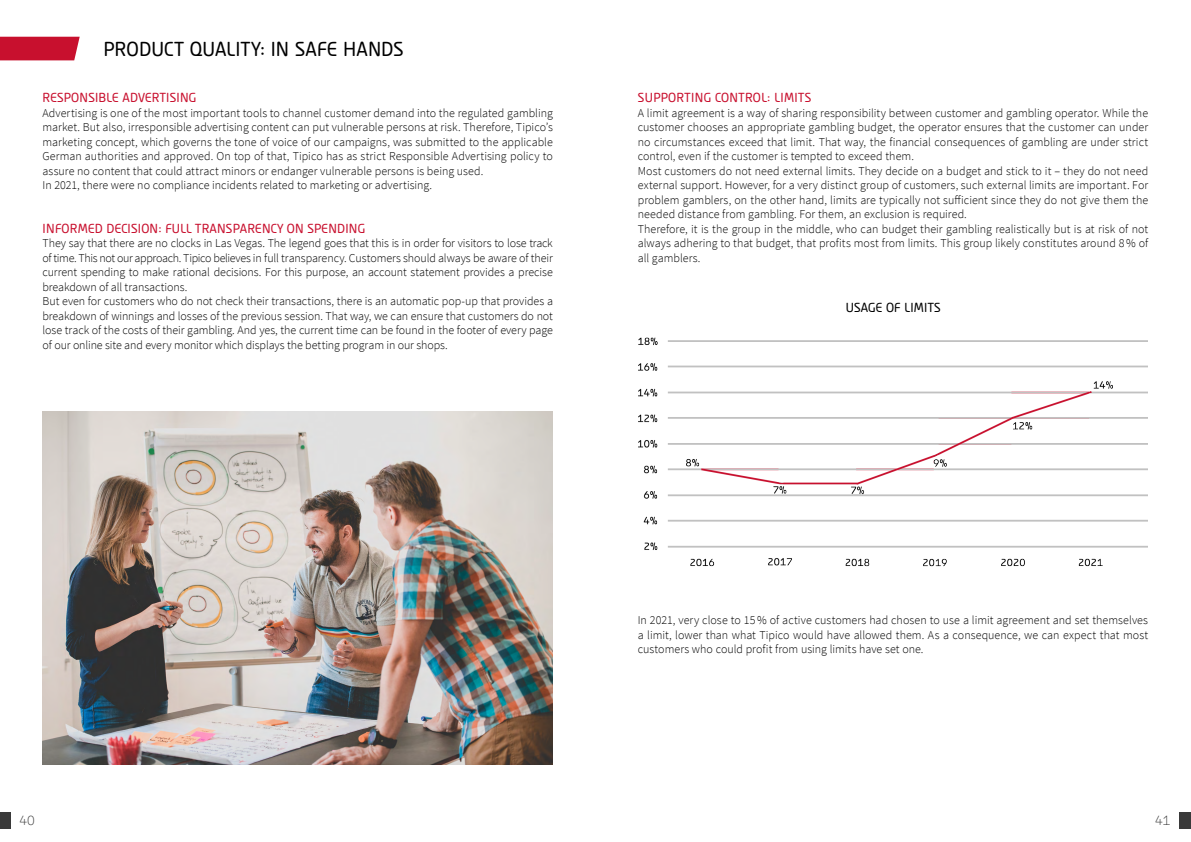
<style>
.page{position:relative;width:1191px;height:842px;background:#fff}
.page>*{position:absolute;margin:0;border:0;box-sizing:border-box;transform-origin:0 0}
.t1{font:18.5px "Tipico";letter-spacing:.01em;color:#000}
.t2{font:300 12px/14.5px "Source Sans Pro";color:#000}
.t3{font:12px "Tipico";letter-spacing:.02em;color:#c8102e}
.t4{font:12px "Tipico";letter-spacing:.02em;color:#000}
.t5{font:300 12px "Tipico";color:#3a3a3a}
</style>
<div class="page">
<div style="left:0;top:812px;width:11px;height:16px;background:#3a3a3a"></div>
<div style="left:1179px;top:812px;width:12px;height:16px;background:#3a3a3a"></div>
<div style="left:0;top:37px;width:80px;height:23px;background:#c8102e"></div>
<img style="left:638px;top:337px;width:510px;height:230px">
<img style="left:43px;top:412px;width:510px;height:353px">
<h1 class="t1" style="left:103px;top:37px;width:302px">PRODUCT QUALITY: IN SAFE HANDS</h1>
<p class="t3" style="left:43px;top:90px;width:155px">RESPONSIBLE ADVERTISING</p>
<p class="t2" style="left:43px;top:105px;width:512px">Advertising is one of the most important tools to channel customer demand into the regulated gambling market. But also, irresponsible advertising content can put vulnerable persons at risk. Therefore, Tipico’s marketing concept, which governs the tone of voice of our campaigns, was submitted to the applicable German authorities and approved. On top of that, Tipico has as strict Responsible Advertising policy to assure no content that could attract minors or endanger vulnerable persons is being used.<br>In 2021, there were no compliance incidents related to marketing or advertising.</p>
<p class="t3" style="left:43px;top:220px;width:324px">INFORMED DECISION: FULL TRANSPARENCY ON SPENDING</p>
<p class="t2" style="left:43px;top:236px;width:512px">They say that there are no clocks in Las Vegas. The legend goes that this is in order for visitors to lose track of time. This not our approach. Tipico believes in full transparency. Customers should always be aware of their current spending to make rational decisions. For this purpose, an account statement provides a precise breakdown of all transactions.<br>But even for customers who do not check their transactions, there is an automatic pop-up that provides a breakdown of winnings and losses of the previous session. That way, we can ensure that customers do not lose track of the costs of their gambling. And yes, the current time can be found in the footer of every page of our online site and every monitor which displays the betting program in our shops.</p>
<p class="t3" style="left:638px;top:90px;width:175px">SUPPORTING CONTROL: LIMITS</p>
<p class="t2" style="left:638px;top:105px;width:512px">A limit agreement is a way of sharing responsibility between customer and gambling operator. While the customer chooses an appropriate gambling budget, the operator ensures that the customer can under no circumstances exceed that limit. That way, the financial consequences of gambling are under strict control, even if the customer is tempted to exceed them.<br>Most customers do not need external limits. They decide on a budget and stick to it – they do not need external support. However, for a very distinct group of customers, such external limits are important. For problem gamblers, on the other hand, limits are typically not sufficient since they do not give them the needed distance from gambling. For them, an exclusion is required.<br>Therefore, it is the group in the middle, who can budget their gambling realistically but is at risk of not always adhering to that budget, that profits most from limits. This group likely constitutes around 8 % of all gamblers.</p>
<p class="t4" style="left:846px;top:299px;width:96px">USAGE OF LIMITS</p>
<p class="t2" style="left:638px;top:613px;width:512px;text-align:justify">In 2021, very close to 15 % of active customers had chosen to use a limit agreement and set themselves a limit, lower than what Tipico would have allowed them. As a consequence, we can expect that most customers who could profit from using limits have set one.</p>
<p class="t5" style="left:20px;top:813px;width:17px">40</p>
<p class="t5" style="left:1155px;top:813px;width:17px">41</p>
</div>
